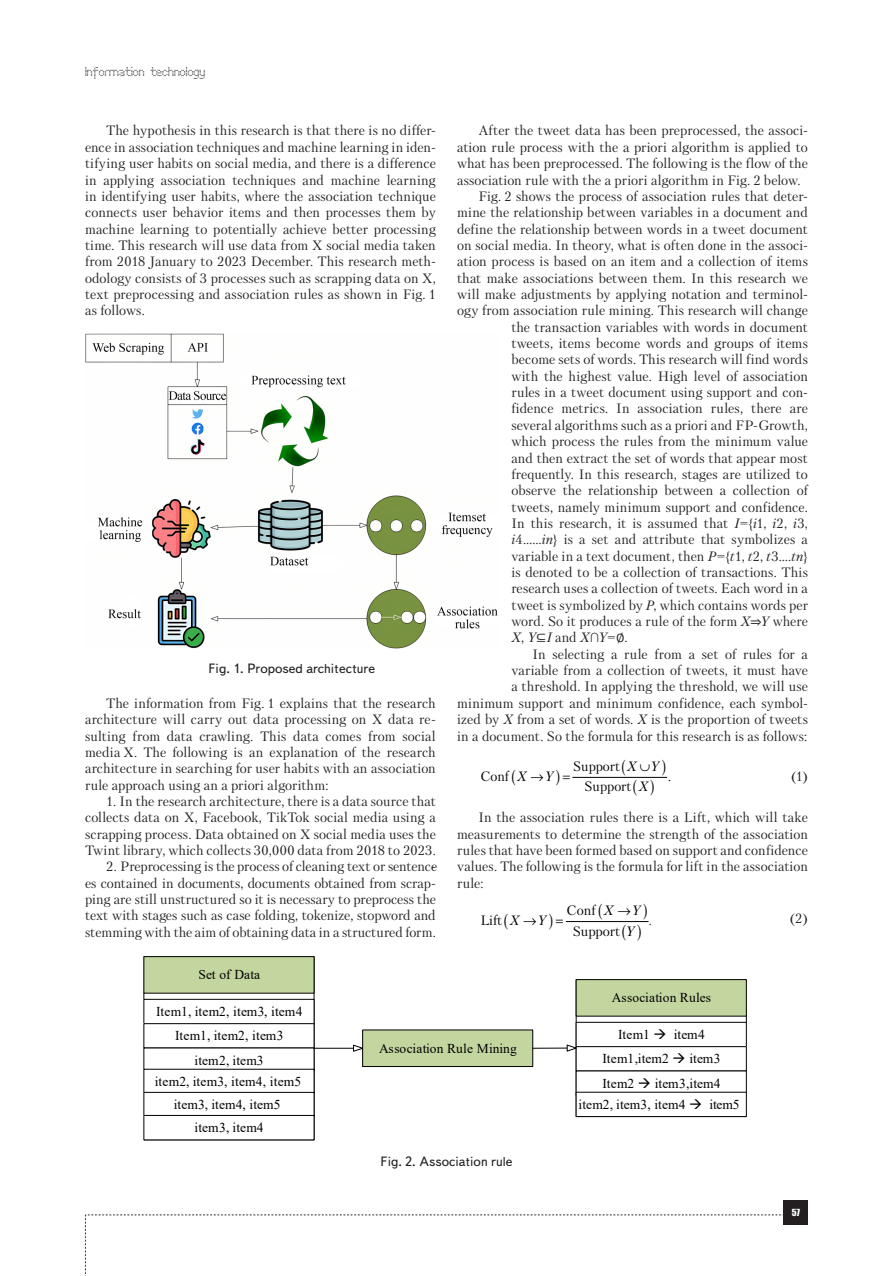
<style>
.page{position:relative;width:893px;height:1276px;background:#fff}
.page>*{position:absolute;margin:0;border:0;box-sizing:border-box;transform-origin:0 0}
.Text__англ{font:13.5px/16.4px "Petersburg C";letter-spacing:.005em;color:#231f20;text-align:justify}
.t1{font:13.5px/24.3px "Times New Roman";letter-spacing:.005em;color:#000;text-align:center}
.Рисунок{font:13.5px "Text Book C";color:#231f20}
.t2{font:13.5px "Petersburg C";color:#000}
.t3{font:italic 13.5px "Petersburg C";color:#000}
.t4{font:12px "Perfo";letter-spacing:.015em;color:#231f20}
.t5{font:9px "Impact";color:#fff}
.s1{font-style:italic}
.s2{font-family:"Cambria Math"}
.s3{font-family:"Times New Roman"}
</style>
<div class="page">
<svg style="left:85px;top:1214px;width:699px;height:62px"></svg>
<div style="left:784px;top:1200px;width:24px;height:24px;background:#231f20"></div>
<hr style="left:573px;top:777px;width:94px;height:1px;background:#000">
<hr style="left:566px;top:921px;width:82px;height:1px;background:#000">
<img style="left:85px;top:333px;width:413px;height:315px">
<svg style="left:146px;top:993px;width:166px;height:6px"></svg>
<div style="left:144px;top:956px;width:170px;height:37px;background:#c4d6a0"></div>
<div style="left:144px;top:956px;width:170px;height:37px;border:1px solid #000"></div>
<div style="left:144px;top:999px;width:170px;height:24px;border:1px solid #000"></div>
<div style="left:144px;top:1023px;width:170px;height:25px;border:1px solid #000"></div>
<div style="left:144px;top:1092px;width:170px;height:24px;border:1px solid #000"></div>
<div style="left:144px;top:1115px;width:170px;height:25px;border:1px solid #000"></div>
<div style="left:363px;top:1030px;width:170px;height:36px;background:#c4d6a0"></div>
<svg style="left:578px;top:1016px;width:166px;height:6px"></svg>
<div style="left:576px;top:979px;width:170px;height:37px;background:#c4d6a0"></div>
<div style="left:576px;top:979px;width:170px;height:37px;border:1px solid #000"></div>
<div style="left:576px;top:1022px;width:170px;height:24px;border:1px solid #000"></div>
<div style="left:576px;top:1046px;width:170px;height:25px;border:1px solid #000"></div>
<hr style="left:533px;top:1047px;width:34px;height:1px;background:#000">
<svg style="left:566px;top:1044px;width:13px;height:8px"></svg>
<hr style="left:314px;top:1047px;width:40px;height:1px;background:#000">
<svg style="left:352px;top:1044px;width:12px;height:8px"></svg>
<svg style="left:637px;top:921px;width:10px;height:2px"></svg>
<p class="t4" style="left:85px;top:65px;width:122px">Information technology</p>
<p class="Text__англ" style="left:85px;top:122px;width:352px;text-indent:21px">The hypothesis in this research is that there is no differ&shy;ence in association techniques and machine learning in iden&shy;tifying user habits on social media, and there is a difference in applying association techniques and machine learning in identifying user habits, where the association technique connects user behavior items and then processes them by machine learning to potentially achieve better processing time. This research will use data from X social media taken from 2018 January to 2023 December. This research meth&shy;odology consists of 3 processes such as scrapping data on X, text preprocessing and association rules as shown in Fig. 1 as follows.</p>
<p class="Рисунок" style="left:209px;top:661px;width:168px">Fig. 1. Proposed architecture</p>
<p class="Text__англ" style="left:85px;top:695px;width:352px;text-indent:21px">The information from Fig. 1 explains that the research architecture will carry out data processing on X data re&shy;sulting from data crawling. This data comes from social media X. The following is an explanation of the research architecture in searching for user habits with an association rule approach using an a priori algorithm:</p>
<p class="Text__англ" style="left:85px;top:793px;width:352px;text-indent:21px">1. In the research architecture, there is a data source that collects data on X, Facebook, TikTok social media using a scrapping process. Data obtained on X social media uses the Twint library, which collects 30,000 data from 2018 to 2023.</p>
<p class="Text__англ" style="left:85px;top:858px;width:352px;text-indent:21px">2. Preprocessing is the process of cleaning text or sentenc&shy;es contained in documents, documents obtained from scrap&shy;ping are still unstructured so it is necessary to preprocess the text with stages such as case folding, tokenize, stopword and stemming with the aim of obtaining data in a structured form.</p>
<p class="Text__англ" style="left:457px;top:122px;width:352px;text-indent:21px">After the tweet data has been preprocessed, the associ&shy;ation rule process with the a priori algorithm is applied to what has been preprocessed. The following is the flow of the association rule with the a priori algorithm in Fig. 2 below.</p>
<p class="Text__англ" style="left:478px;top:188px;width:331px">Fig. 2 shows the process of association rules that deter-</p>
<p class="Text__англ" style="left:457px;top:204px;width:352px">mine the relationship between variables in a document and</p>
<p class="Text__англ" style="left:457px;top:220px;width:352px">define the relationship between words in a tweet document</p>
<p class="Text__англ" style="left:457px;top:237px;width:352px">on social media. In theory, what is often done in the associ-</p>
<p class="Text__англ" style="left:457px;top:253px;width:352px">ation process is based on an item and a collection of items</p>
<p class="Text__англ" style="left:457px;top:270px;width:352px">that make associations between them. In this research we</p>
<p class="Text__англ" style="left:457px;top:286px;width:352px">will make adjustments by applying notation and terminol-</p>
<p class="Text__англ" style="left:457px;top:302px;width:352px">ogy from association rule mining. This research will change</p>
<p class="Text__англ" style="left:511px;top:319px;width:298px">the transaction variables with words in document</p>
<p class="Text__англ" style="left:511px;top:335px;width:298px">tweets, items become words and groups of items</p>
<p class="Text__англ" style="left:511px;top:351px;width:298px">become sets of words. This research will find words</p>
<p class="Text__англ" style="left:511px;top:368px;width:298px">with the highest value. High level of association</p>
<p class="Text__англ" style="left:511px;top:384px;width:298px">rules in a tweet document using support and con-</p>
<p class="Text__англ" style="left:511px;top:400px;width:298px">fidence metrics. In association rules, there are</p>
<p class="Text__англ" style="left:511px;top:417px;width:298px">several algorithms such as a priori and FP-Growth,</p>
<p class="Text__англ" style="left:511px;top:433px;width:298px">which process the rules from the minimum value</p>
<p class="Text__англ" style="left:511px;top:449px;width:298px">and then extract the set of words that appear most</p>
<p class="Text__англ" style="left:511px;top:466px;width:298px">frequently. In this research, stages are utilized to</p>
<p class="Text__англ" style="left:511px;top:482px;width:298px">observe the relationship between a collection of</p>
<p class="Text__англ" style="left:511px;top:498px;width:298px">tweets, namely minimum support and confidence.</p>
<p class="Text__англ" style="left:511px;top:515px;width:298px">In this research, it is assumed that <span class="s1">I</span>={<span class="s1">i</span>1, <span class="s1">i</span>2, <span class="s1">i</span>3,</p>
<p class="Text__англ" style="left:511px;top:531px;width:298px"><span class="s1">i</span>4……<span class="s1">in</span>} is a set and attribute that symbolizes a</p>
<p class="Text__англ" style="left:511px;top:547px;width:298px">variable in a text document, then <span class="s1">P</span>={<span class="s1">t</span>1, <span class="s1">t</span>2, <span class="s1">t</span>3….<span class="s1">tn</span>}</p>
<p class="Text__англ" style="left:511px;top:564px;width:298px">is denoted to be a collection of transactions. This</p>
<p class="Text__англ" style="left:511px;top:580px;width:298px">research uses a collection of tweets. Each word in a</p>
<p class="Text__англ" style="left:511px;top:596px;width:298px">tweet is symbolized by <span class="s1">P</span>, which contains words per</p>
<p class="Text__англ" style="left:511px;top:613px;width:298px">word. So it produces a rule of the form <span class="s1">X</span><span class="s2">⇒</span><span class="s1">Y</span> where</p>
<p class="Text__англ" style="left:511px;top:629px;width:118px"><span class="s1">X</span>, <span class="s1">Y</span><span class="s2">⊆</span><span class="s1">I</span> and <span class="s1">X</span><span class="s3">∩</span><span class="s1">Y</span>=<span class="s2">∅</span>.</p>
<p class="Text__англ" style="left:457px;top:646px;width:352px;text-align:right">In selecting a rule from a set of rules for a<br>variable from a collection of tweets, it must have<br>a threshold. In applying the threshold, we will use minimum support and minimum confidence, each symbol&shy;ized by <span class="s1">X</span> from a set of words. <span class="s1">X</span> is the proportion of tweets in a document. So the formula for this research is as follows:</p>
<p class="t2" style="left:573px;top:758px;width:48px">Support</p>
<p class="t2" style="left:480px;top:768px;width:30px">Conf</p>
<p class="t2" style="left:668px;top:768px;width:5px">.</p>
<p class="t2" style="left:585px;top:778px;width:48px">Support</p>
<p class="t3" style="left:627px;top:758px;width:33px">X Y</p>
<p class="Text__англ" style="left:791px;top:767px;width:18px">(1)</p>
<p class="Text__англ" style="left:457px;top:809px;width:352px;text-indent:21px">In the association rules there is a Lift, which will take measurements to determine the strength of the association rules that have been formed based on support and confidence values. The following is the formula for lift in the association rule:</p>
<p class="t2" style="left:567px;top:902px;width:30px">Conf</p>
<p class="t2" style="left:481px;top:912px;width:23px">Lift</p>
<p class="t2" style="left:649px;top:912px;width:5px">,</p>
<p class="t2" style="left:573px;top:923px;width:63px">Support <span class="s1">Y</span></p>
<p class="t3" style="left:517px;top:768px;width:37px">X →Y</p>
<p class="t3" style="left:639px;top:779px;width:11px">X</p>
<p class="t3" style="left:604px;top:902px;width:38px">X →Y</p>
<p class="t3" style="left:510px;top:912px;width:38px">X →Y</p>
<p class="Text__англ" style="left:649px;top:912px;width:5px">.</p>
<p class="Text__англ" style="left:790px;top:910px;width:20px">(2)</p>
<p class="t1" style="left:198px;top:962px;width:63px">Set of Data</p>
<p class="t1" style="left:156px;top:999px;width:148px">Item1, item2, item3, item4<br>Item1, item2, item3 item2, item3</p>
<p class="t1" style="left:155px;top:1069px;width:148px;line-height:23.1px">item2, item3, item4, item5 item3, item4, item5<br>item3, item4</p>
<p class="t1" style="left:379px;top:1035px;width:140px">Association Rule Mining</p>
<p class="Рисунок" style="left:381px;top:1154px;width:133px">Fig. 2. Association rule</p>
<p class="t1" style="left:612px;top:985px;width:101px">Association Rules</p>
<p class="t1" style="left:602px;top:1022px;width:120px">Item1 → item4<br>Item1,item2 → item3<br>Item2 → item3,item4</p>
<p class="t1" style="left:579px;top:1092px;width:162px">item2, item3, item4 → item5</p>
<p class="t5" style="left:792px;top:1205px;width:10px">57</p>
</div>
